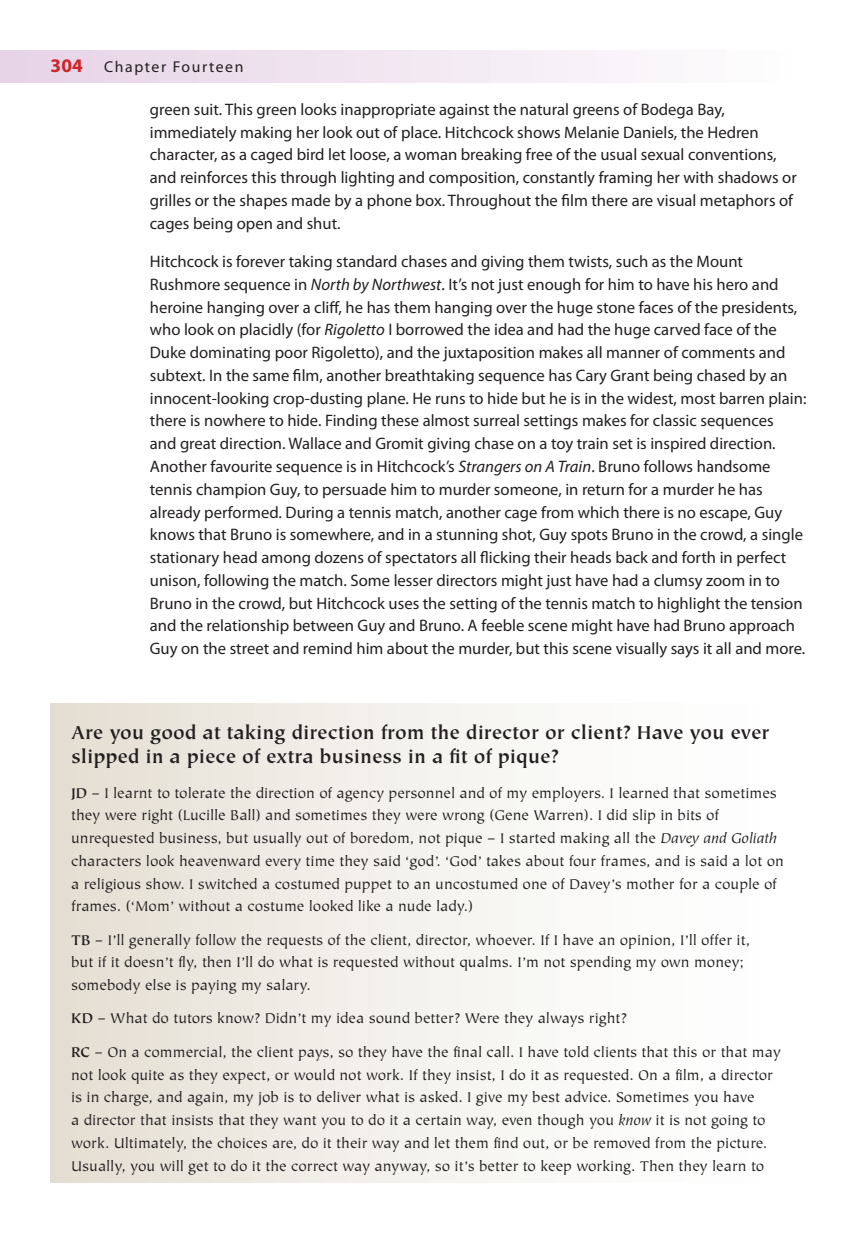
<style>
.page{position:relative;width:859px;height:1246px;background:#fff}
.page>*{position:absolute;margin:0;border:0;box-sizing:border-box;transform-origin:0 0}
.t1{font:700 21px/24.5px "Tiepolo";color:#231f20}
.t2{font:700 19.25px "Myriad Pro";color:#d1232a}
.t3{font:16.62px/22.8px "Myriad Pro";color:#231f20}
.t4{font:15.75px/22.8px "Tiepolo";color:#231f20}
.t5{font:15.75px "Myriad Pro";letter-spacing:.1em;color:#231f20}
.s1{font-style:italic}
.s2{font-weight:700}
</style>
<div class="page">
<div style="left:0;top:50px;width:807px;height:32px;background:linear-gradient(to right,#e6d3e6,#fffefe)"></div>
<div style="left:50px;top:703px;width:757px;height:479px;background:linear-gradient(to right,#e6dfd5,#fff)"></div>
<p class="t2" style="left:51px;top:58px;width:34px">304</p>
<p class="t5" style="left:104px;top:60px;width:141px">Chapter Fourteen</p>
<p class="t3" style="left:150px;top:99px;width:648px">green suit. This green looks inappropriate against the natural greens of Bodega Bay, immediately making her look out of place. Hitchcock shows Melanie Daniels, the Hedren character, as a caged bird let loose, a woman breaking free of the usual sexual conventions, and reinforces this through lighting and composition, constantly framing her with shadows or grilles or the shapes made by a phone box. Throughout the film there are visual metaphors of cages being open and shut.</p>
<p class="t3" style="left:150px;top:251px;width:657px">Hitchcock is forever taking standard chases and giving them twists, such as the Mount Rushmore sequence in <span class="s1">North by Northwest</span>. It’s not just enough for him to have his hero and heroine hanging over a cliff, he has them hanging over the huge stone faces of the presidents, who look on placidly (for <span class="s1">Rigoletto</span> I borrowed the idea and had the huge carved face of the Duke dominating poor Rigoletto), and the juxtaposition makes all manner of comments and subtext. In the same film, another breathtaking sequence has Cary Grant being chased by an innocent-looking crop-dusting plane. He runs to hide but he is in the widest, most barren plain: there is nowhere to hide. Finding these almost surreal settings makes for classic sequences<br>and great direction. Wallace and Gromit giving chase on a toy train set is inspired direction.<br>Another favourite sequence is in Hitchcock’s <span class="s1">Strangers on A Train</span>. Bruno follows handsome tennis champion Guy, to persuade him to murder someone, in return for a murder he has already performed. During a tennis match, another cage from which there is no escape, Guy knows that Bruno is somewhere, and in a stunning shot, Guy spots Bruno in the crowd, a single stationary head among dozens of spectators all flicking their heads back and forth in perfect unison, following the match. Some lesser directors might just have had a clumsy zoom in to Bruno in the crowd, but Hitchcock uses the setting of the tennis match to highlight the tension and the relationship between Guy and Bruno. A feeble scene might have had Bruno approach Guy on the street and remind him about the murder, but this scene visually says it all and more.</p>
<p class="t1" style="left:71px;top:721px;width:699px">Are you good at taking direction from the director or client? Have you ever slipped in a piece of extra business in a fit of pique?</p>
<p class="t4" style="left:71px;top:782px;width:714px"><span class="s2">JD</span> – I learnt to tolerate the direction of agency personnel and of my employers. I learned that sometimes they were right (Lucille Ball) and sometimes they were wrong (Gene Warren). I did slip in bits of unrequested business, but usually out of boredom, not pique – I started making all the <span class="s1">Davey and Goliath </span>characters look heavenward every time they said ‘god’. ‘God’ takes about four frames, and is said a lot on a religious show. I switched a costumed puppet to an uncostumed one of Davey’s mother for a couple of frames. (‘Mom’ without a costume looked like a nude lady.)</p>
<p class="t4" style="left:71px;top:929px;width:680px"><span class="s2">TB</span> – I’ll generally follow the requests of the client, director, whoever. If I have an opinion, I’ll offer it, but if it doesn’t fly, then I’ll do what is requested without qualms. I’m not spending my own money; somebody else is paying my salary.</p>
<p class="t4" style="left:71px;top:1003px;width:711px;line-height:33.2px"><span class="s2">KD</span> – What do tutors know? Didn’t my idea sound better? Were they always right?<br><span class="s2">RC</span> – On a commercial, the client pays, so they have the final call. I have told clients that this or that may</p>
<p class="t4" style="left:71px;top:1064px;width:703px">not look quite as they expect, or would not work. If they insist, I do it as requested. On a film, a director is in charge, and again, my job is to deliver what is asked. I give my best advice. Sometimes you have<br>a director that insists that they want you to do it a certain way, even though you <span class="s1">know</span> it is not going to work. Ultimately, the choices are, do it their way and let them find out, or be removed from the picture.<br>Usually, you will get to do it the correct way anyway, so it’s better to keep working. Then they learn to</p>
</div>
